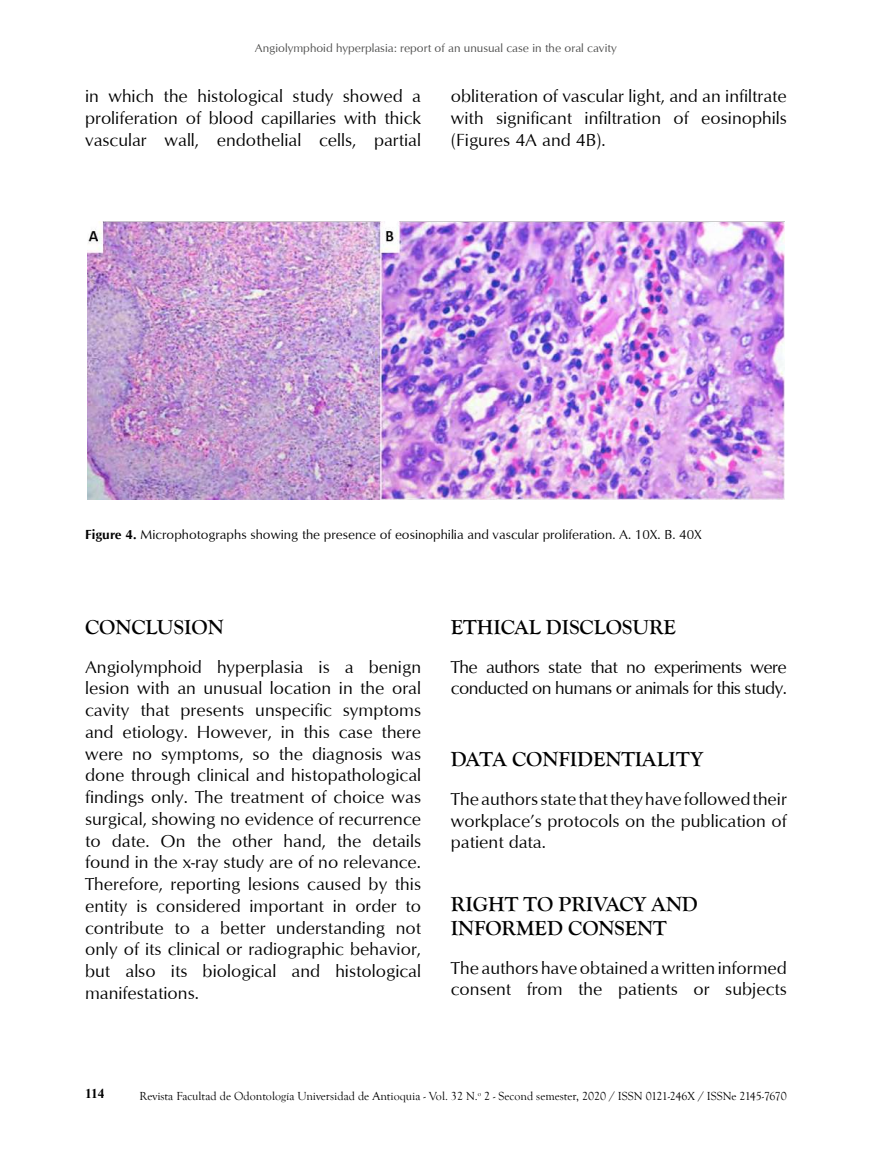
<style>
.page{position:relative;width:872px;height:1149px;background:#fff}
.page>*{position:absolute;margin:0;border:0;box-sizing:border-box;transform-origin:0 0}
.t1{font:700 21px/24px "Goudy Old Style T";color:#000}
.t2{font:18px/21.8px "Optimum";color:#000;text-align:justify}
.t3{font:18px/21.8px "Optimum";letter-spacing:-.03em;color:#000}
.t4{font:13.5px "Optimum";color:#000}
.t5{font:700 13.5px "Times New Roman";color:#000}
.t6{font:12px "Goudy Old Style T";color:#000}
.t7{font:12px "Optimum";color:#4a4a49}
.s1{font-weight:700}
</style>
<div class="page">
<img style="left:88px;top:221px;width:696px;height:278px">
<p class="t7" style="left:255px;top:41px;width:363px">Angiolymphoid hyperplasia: report of an unusual case in the oral cavity</p>
<p class="t2" style="left:85px;top:85px;width:337px">in which the histological study showed a proliferation of blood capillaries with thick vascular wall, endothelial cells, partial</p>
<p class="t2" style="left:451px;top:85px;width:337px">obliteration of vascular light, and an infiltrate with significant infiltration of eosinophils (Figures 4A and 4B).</p>
<p class="t4" style="left:85px;top:526px;width:618px"><span class="s1">Figure 4.</span> Microphotographs showing the presence of eosinophilia and vascular proliferation. A. 10X. B. 40X</p>
<p class="t1" style="left:85px;top:615px;width:140px">CONCLUSION</p>
<p class="t2" style="left:85px;top:655px;width:337px">Angiolymphoid hyperplasia is a benign lesion with an unusual location in the oral cavity that presents unspecific symptoms and etiology. However, in this case there were no symptoms, so the diagnosis was done through clinical and histopathological findings only. The treatment of choice was surgical, showing no evidence of recurrence to date. On the other hand, the details found in the x-ray study are of no relevance.<br>Therefore, reporting lesions caused by this entity is considered important in order to contribute to a better understanding not only of its clinical or radiographic behavior, but also its biological and histological manifestations.</p>
<p class="t1" style="left:451px;top:615px;width:227px">ETHICAL DISCLOSURE</p>
<p class="t3" style="left:451px;top:655px;width:337px">The authors state that no experiments were conducted on humans or animals for this study.</p>
<p class="t1" style="left:451px;top:747px;width:254px">DATA CONFIDENTIALITY</p>
<p class="t2" style="left:451px;top:787px;width:337px">The authors state that they have followed their workplace’s protocols on the publication of patient data.</p>
<p class="t1" style="left:451px;top:891px;width:248px">RIGHT TO PRIVACY AND<br>INFORMED CONSENT</p>
<p class="t2" style="left:451px;top:956px;width:337px">The authors have obtained a written informed consent from the patients or subjects</p>
<p class="t5" style="left:85px;top:1082px;width:21px">114</p>
<p class="t6" style="left:140px;top:1088px;width:649px">Revista Facultad de Odontología Universidad de Antioquia - Vol. 32 N.<sup>o</sup> 2 - Second semester, 2020 / ISSN 0121-246X / ISSNe 2145-7670</p>
</div>
